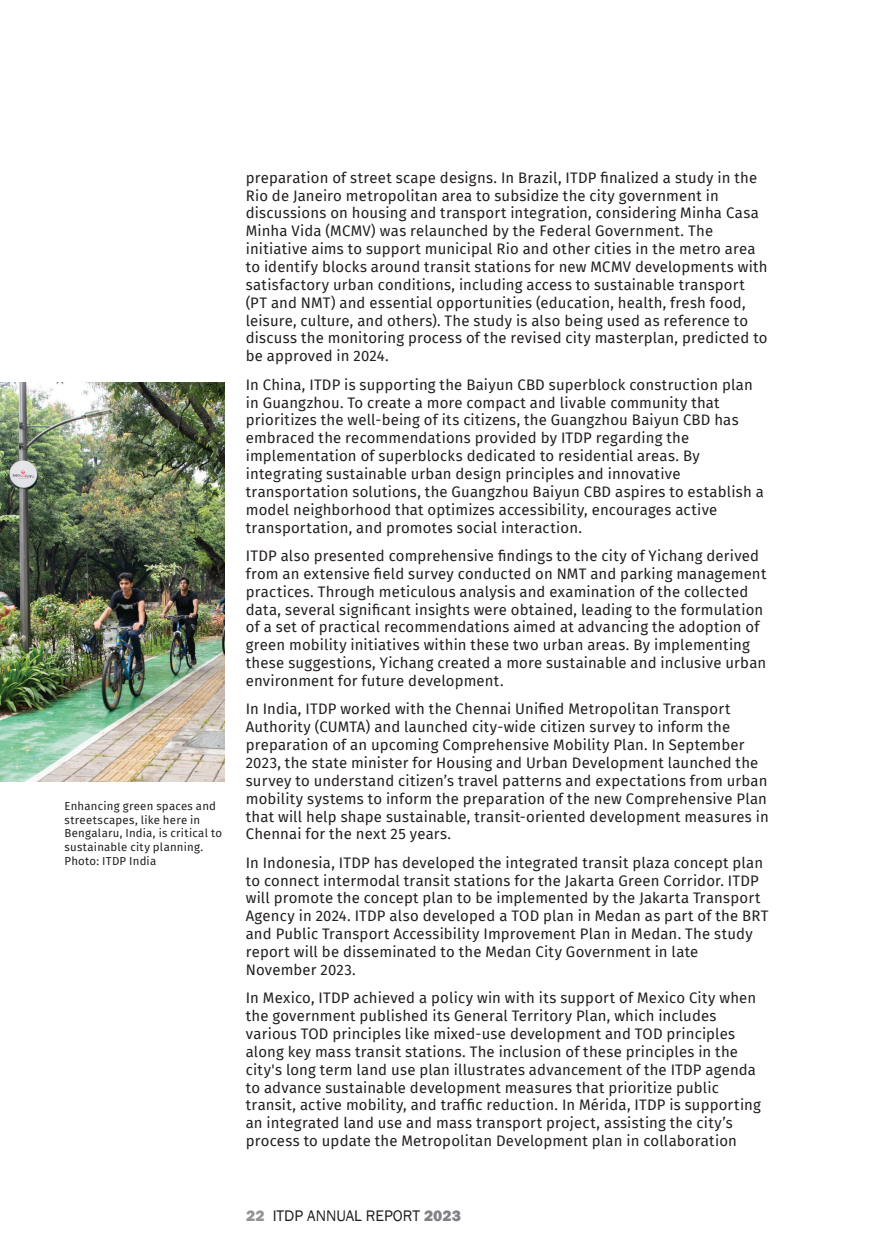
<style>
.page{position:relative;width:874px;height:1241px;background:#fff}
.page>*{position:absolute;margin:0;border:0;box-sizing:border-box;transform-origin:0 0}
.t1{font:15.75px "Franklin Gothic";color:#231f20}
.t2{font:14.88px/17.8px "Fira Sans";letter-spacing:.01em;color:#231f20}
.t3{font:11.38px/13.7px "Fira Sans";letter-spacing:.02em;color:#231f20}
.s1{font-weight:800;color:#939598}
.s2{font-weight:800;color:#808285}
</style>
<div class="page">
<img style="left:0;top:382px;width:224px;height:399px">
<p class="t3" style="left:64px;top:798px;width:159px">Enhancing green spaces and streetscapes, like here in<br>Bengalaru, India, is critical to sustainable city planning.<br>Photo: ITDP India</p>
<p class="t2" style="left:246px;top:168px;width:523px">preparation of street scape designs. In Brazil, ITDP finalized a study in the Rio de Janeiro metropolitan area to subsidize the city government in discussions on housing and transport integration, considering Minha Casa Minha Vida (MCMV) was relaunched by the Federal Government. The initiative aims to support municipal Rio and other cities in the metro area to identify blocks around transit stations for new MCMV developments with satisfactory urban conditions, including access to sustainable transport (PT and NMT) and essential opportunities (education, health, fresh food, leisure, culture, and others). The study is also being used as reference to discuss the monitoring process of the revised city masterplan, predicted to be approved in 2024.</p>
<p class="t2" style="left:246px;top:375px;width:519px">In China, ITDP is supporting the Baiyun CBD superblock construction plan in Guangzhou. To create a more compact and livable community that prioritizes the well-being of its citizens, the Guangzhou Baiyun CBD has embraced the recommendations provided by ITDP regarding the implementation of superblocks dedicated to residential areas. By integrating sustainable urban design principles and innovative transportation solutions, the Guangzhou Baiyun CBD aspires to establish a model neighborhood that optimizes accessibility, encourages active transportation, and promotes social interaction.</p>
<p class="t2" style="left:246px;top:546px;width:522px">ITDP also presented comprehensive findings to the city of Yichang derived from an extensive field survey conducted on NMT and parking management practices. Through meticulous analysis and examination of the collected data, several significant insights were obtained, leading to the formulation of a set of practical recommendations aimed at advancing the adoption of green mobility initiatives within these two urban areas. By implementing these suggestions, Yichang created a more sustainable and inclusive urban environment for future development.</p>
<p class="t2" style="left:246px;top:699px;width:524px">In India, ITDP worked with the Chennai Unified Metropolitan Transport Authority (CUMTA) and launched city-wide citizen survey to inform the preparation of an upcoming Comprehensive Mobility Plan. In September 2023, the state minister for Housing and Urban Development launched the survey to understand citizen’s travel patterns and expectations from urban mobility systems to inform the preparation of the new Comprehensive Plan that will help shape sustainable, transit-oriented development measures in Chennai for the next 25 years.</p>
<p class="t2" style="left:246px;top:853px;width:524px">In Indonesia, ITDP has developed the integrated transit plaza concept plan to connect intermodal transit stations for the Jakarta Green Corridor. ITDP will promote the concept plan to be implemented by the Jakarta Transport Agency in 2024. ITDP also developed a TOD plan in Medan as part of the BRT and Public Transport Accessibility Improvement Plan in Medan. The study report will be disseminated to the Medan City Government in late November 2023.</p>
<p class="t2" style="left:246px;top:988px;width:516px">In Mexico, ITDP achieved a policy win with its support of Mexico City when the government published its General Territory Plan, which includes various TOD principles like mixed-use development and TOD principles along key mass transit stations. The inclusion of these principles in the city's long term land use plan illustrates advancement of the ITDP agenda to advance sustainable development measures that prioritize public transit, active mobility, and traffic reduction. In Mérida, ITDP is supporting an integrated land use and mass transport project, assisting the city’s process to update the Metropolitan Development plan in collaboration</p>
<p class="t1" style="left:246px;top:1205px;width:216px"><span class="s1">22</span> ITDP ANNUAL REPORT <span class="s2">2023</span></p>
</div>
